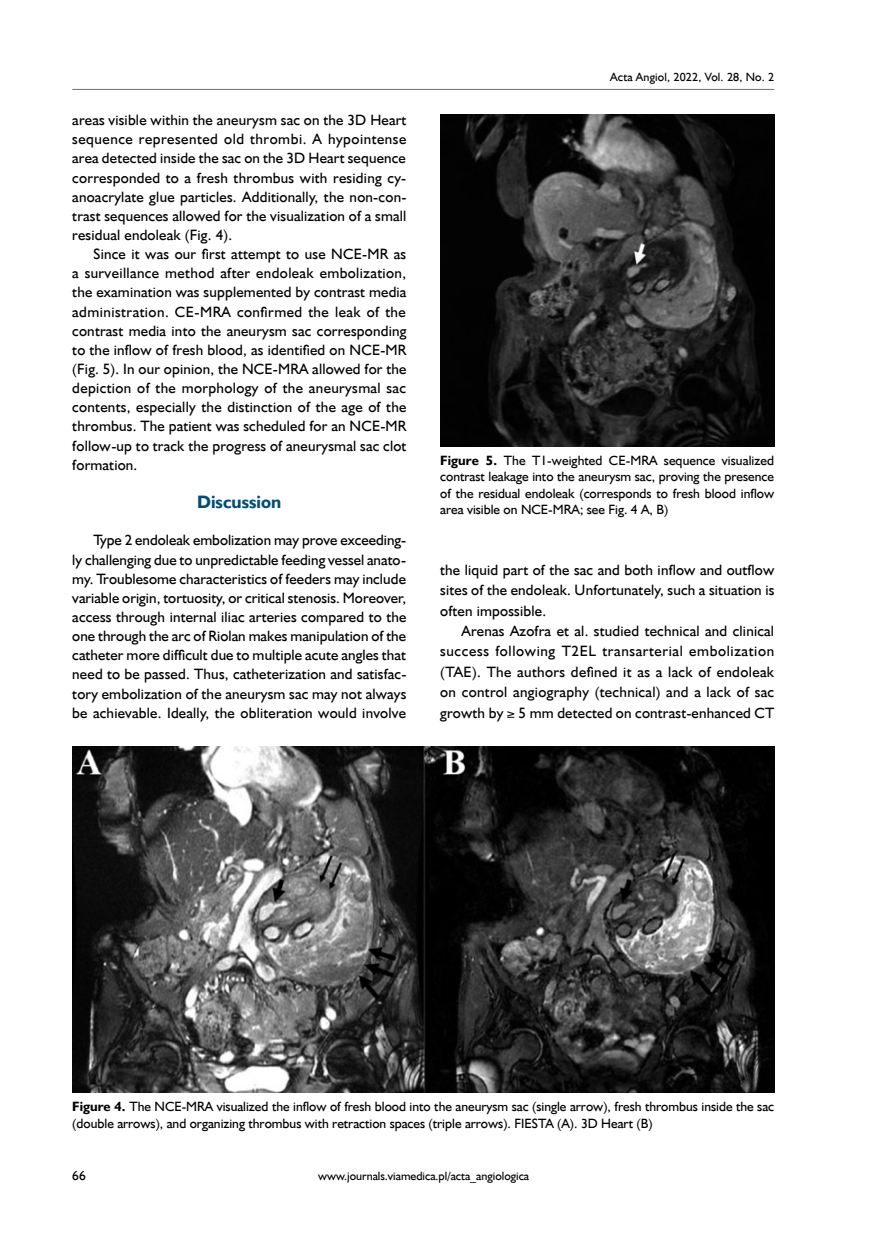
<style>
.page{position:relative;width:872px;height:1234px;background:#fff}
.page>*{position:absolute;margin:0;border:0;box-sizing:border-box;transform-origin:0 0}
.t1{font:700 18px "Humanst 521 EU";color:#004d77}
.t2{font:15px/19.2px "Humanst 521 EU";letter-spacing:.015em;color:#000;text-align:justify}
.t3{font:13.5px/16.5px "Humanst 521 EU";color:#000}
.t4{font:12px "Humanst 521 EU";color:#000}
.s1{font-weight:700}
</style>
<div class="page">
<hr style="left:72px;top:89px;width:702px;height:1px;background:#6f7070">
<img style="left:72px;top:746px;width:702px;height:346px">
<img style="left:440px;top:115px;width:334px;height:331px">
<p class="t2" style="left:72px;top:110px;width:336px">areas visible within the aneurysm sac on the 3D Heart sequence represented old thrombi. A hypointense area detected inside the sac on the 3D Heart sequence corresponded to a fresh thrombus with residing cy&shy;anoacrylate glue particles. Additionally, the non-con&shy;trast sequences allowed for the visualization of a small residual endoleak (Fig. 4).</p>
<p class="t2" style="left:72px;top:244px;width:336px;text-indent:21px">Since it was our first attempt to use NCE-MR as a surveillance method after endoleak embolization, the examination was supplemented by contrast media administration. CE-MRA confirmed the leak of the contrast media into the aneurysm sac corresponding to the inflow of fresh blood, as identified on NCE-MR (Fig. 5). In our opinion, the NCE-MRA allowed for the depiction of the morphology of the aneurysmal sac contents, especially the distinction of the age of the thrombus. The patient was scheduled for an NCE-MR follow-up to track the progress of aneurysmal sac clot formation.</p>
<p class="t1" style="left:197px;top:490px;width:86px">Discussion</p>
<p class="t2" style="left:72px;top:530px;width:336px;text-indent:21px">Type 2 endoleak embolization may prove exceeding&shy;ly challenging due to unpredictable feeding vessel anato&shy;my. Troublesome characteristics of feeders may include variable origin, tortuosity, or critical stenosis. Moreover, access through internal iliac arteries compared to the one through the arc of Riolan makes manipulation of the catheter more difficult due to multiple acute angles that need to be passed. Thus, catheterization and satisfac&shy;tory embolization of the aneurysm sac may not always be achievable. Ideally, the obliteration would involve</p>
<p class="t4" style="left:610px;top:69px;width:165px">Acta Angiol, 2022, Vol. 28, No. 2</p>
<p class="t3" style="left:440px;top:451px;width:335px;text-align:justify"><span class="s1">Figure 5.</span> The T1-weighted CE-MRA sequence visualized contrast leakage into the aneurysm sac, proving the presence of the residual endoleak (corresponds to fresh blood inflow area visible on NCE-MRA; see Fig. 4 A, B)</p>
<p class="t2" style="left:440px;top:559px;width:336px;line-height:20.4px">the liquid part of the sac and both inflow and outflow sites of the endoleak. Unfortunately, such a situation is often impossible.</p>
<p class="t2" style="left:440px;top:620px;width:335px;line-height:20.4px;text-indent:21px">Arenas Azofra et al. studied technical and clinical success following T2EL transarterial embolization (TAE). The authors defined it as a lack of endoleak on control angiography (technical) and a lack of sac growth by ≥ 5 mm detected on contrast-enhanced CT</p>
<p class="t3" style="left:72px;top:1097px;width:703px"><span class="s1">Figure 4.</span> The NCE-MRA visualized the inflow of fresh blood into the aneurysm sac (single arrow), fresh thrombus inside the sac (double arrows), and organizing thrombus with retraction spaces (triple arrows). FIESTA (A). 3D Heart (B)</p>
<p class="t3" style="left:72px;top:1166px;width:15px">66</p>
<p class="t4" style="left:318px;top:1167px;width:212px">www.journals.viamedica.pl/acta_angiologica</p>
</div>
